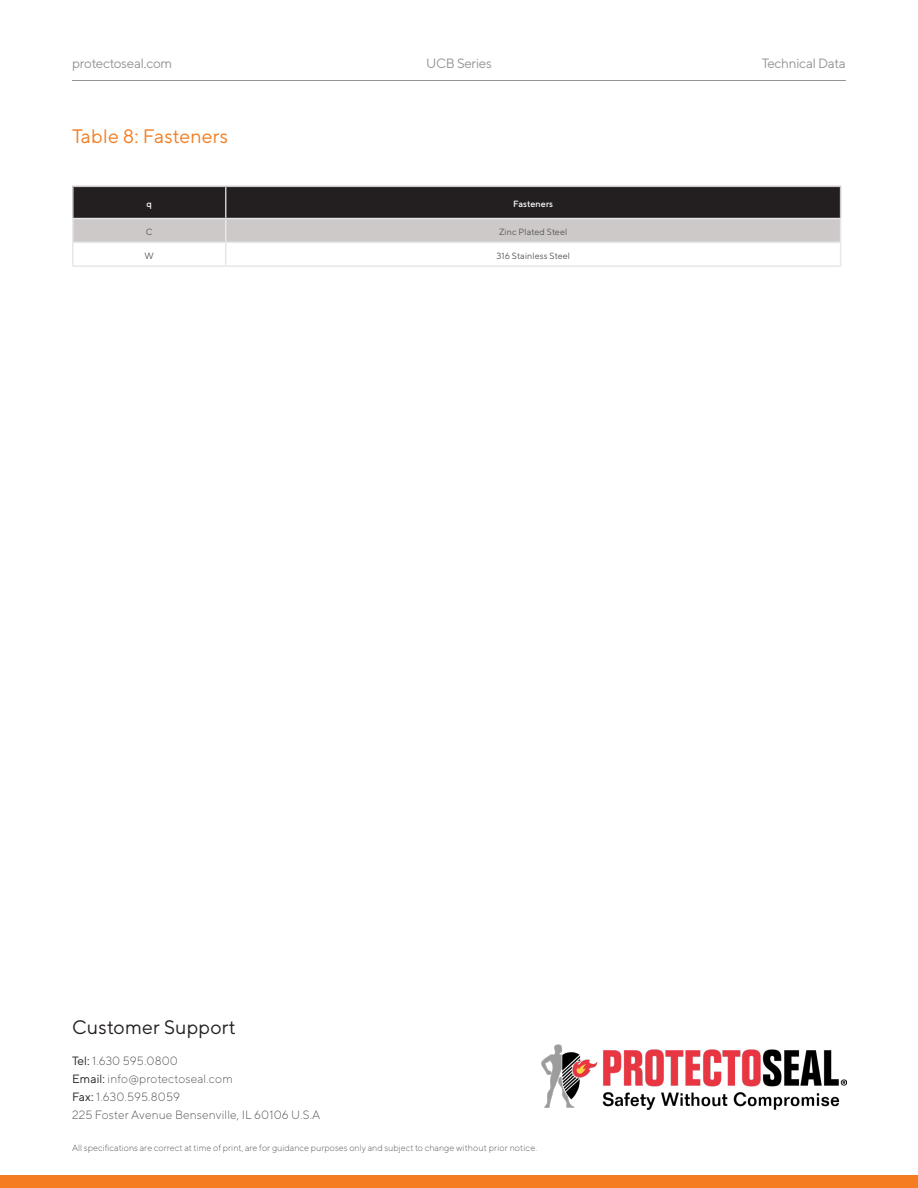
<style>
.page{position:relative;width:918px;height:1188px;background:#fff}
.page>*{position:absolute;margin:0;border:0;box-sizing:border-box;transform-origin:0 0}
.Sub_Header{font:19.5px "TT Norms";letter-spacing:.01em;color:#f47d21}
.Sub_Header-2{font:19.5px "TT Norms";letter-spacing:.01em;color:#231f20}
.t1{font:13.5px "TT Norms";letter-spacing:-.02em;color:#939598}
.Body{font:300 12px/18px "TT Norms";letter-spacing:.01em;color:#57585a}
.Body-2{font:300 9px "TT Norms";color:#57585a}
.Intro_Body{font:9px "TT Norms";letter-spacing:.01em;color:#57585a}
.Intro_Body-2{font:500 9px "TT Norms";letter-spacing:.01em;color:#fff}
.s1{font-weight:400;color:#231f20}
</style>
<div class="page">
<hr style="left:72px;top:80px;width:774px;height:1px;background:#939598">
<div style="left:0;top:1175px;width:918px;height:13px;background:#f47d21"></div>
<img style="left:542px;top:1045px;width:305px;height:65px">
<hr style="left:72px;top:186px;width:154px;height:1px;background:#cdc9c8">
<hr style="left:72px;top:187px;width:2px;height:31px;background:#cdc9c8">
<hr style="left:72px;top:218px;width:154px;height:1px;background:#e6e7e9">
<hr style="left:72px;top:219px;width:2px;height:23px;background:#e6e7e9">
<hr style="left:72px;top:242px;width:154px;height:1px;background:#e6e7e9">
<hr style="left:72px;top:243px;width:2px;height:22px;background:#e6e7e9">
<svg style="left:73px;top:186px;width:768px;height:79px"></svg>
<hr style="left:72px;top:265px;width:154px;height:2px;background:#e6e7e9">
<hr style="left:226px;top:265px;width:615px;height:2px;background:#e6e7e9">
<p class="t1" style="left:72px;top:55px;width:102px">protectoseal.com</p>
<p class="Sub_Header" style="left:72px;top:124px;width:158px">Table 8: Fasteners</p>
<p class="t1" style="left:426px;top:55px;width:67px">UCB Series</p>
<p class="t1" style="left:762px;top:55px;width:86px">Technical Data</p>
<p class="Intro_Body-2" style="left:147px;top:198px;width:7px">q</p>
<p class="Intro_Body-2" style="left:513px;top:198px;width:42px">Fasteners</p>
<p class="Intro_Body" style="left:146px;top:226px;width:8px">C</p>
<p class="Intro_Body" style="left:499px;top:226px;width:70px">Zinc Plated Steel</p>
<p class="Intro_Body" style="left:145px;top:250px;width:11px">W</p>
<p class="Intro_Body" style="left:496px;top:250px;width:75px">316 Stainless Steel</p>
<p class="Sub_Header-2" style="left:72px;top:1015px;width:165px">Customer Support</p>
<p class="Body" style="left:72px;top:1051px;width:250px"><span class="s1">Tel:</span> 1.630 595.0800<br><span class="s1">Email:</span> info@protectoseal.com<br><span class="s1">Fax:</span> 1.630.595.8059<br>225 Foster Avenue Bensenville, IL 60106 U.S.A</p>
<p class="Body-2" style="left:72px;top:1142px;width:467px">All specifications are correct at time of print, are for guidance purposes only and subject to change without prior notice.</p>
</div>
